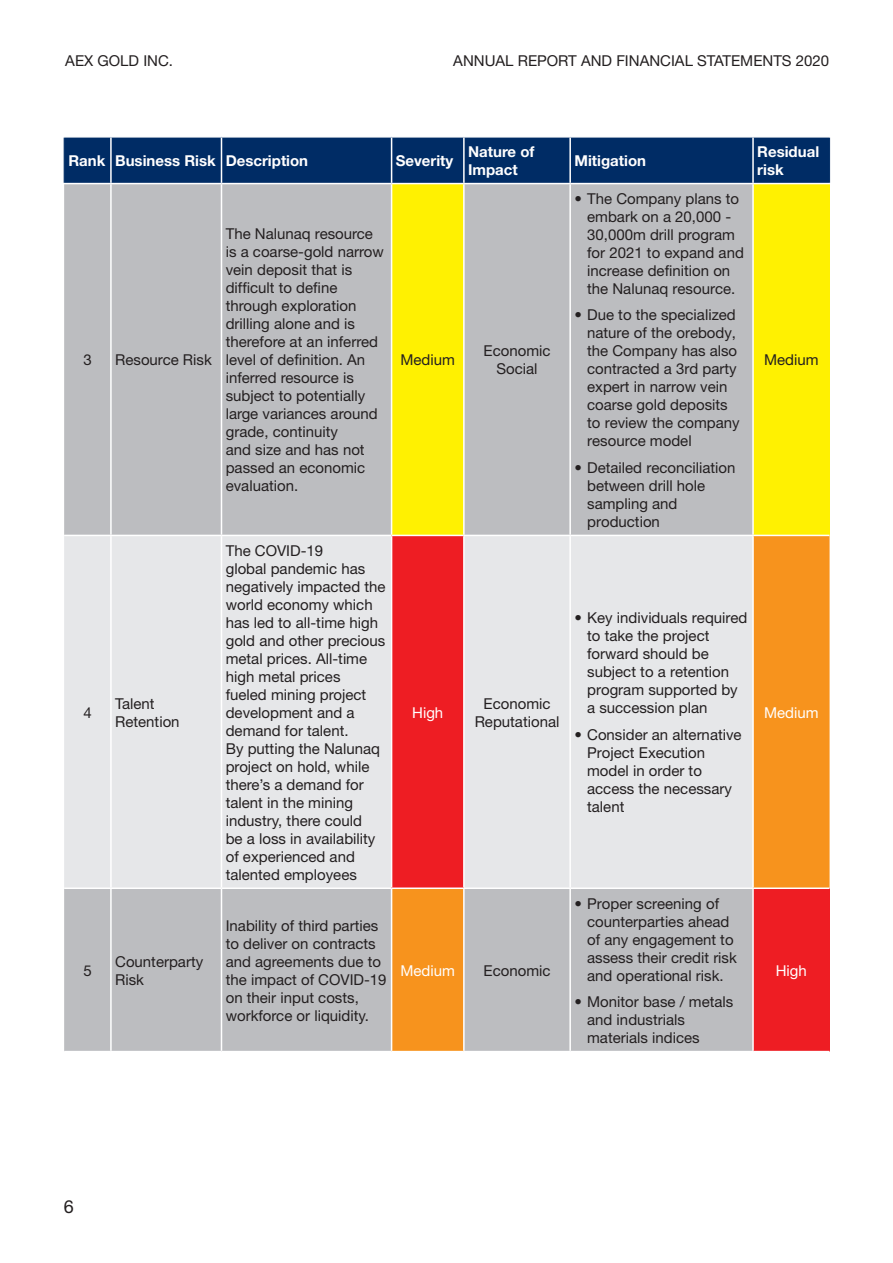
<style>
.page{position:relative;width:893px;height:1263px;background:#fff}
.page>*{position:absolute;margin:0;border:0;box-sizing:border-box;transform-origin:0 0}
.t1{font:18px "Helvetica Neue";color:#231f20}
.TABLE_column{font:15px/18px "Helvetica Neue";color:#231f20}
.TABLE_column-2{font:700 15px/18px "Helvetica Neue";color:#fff}
.TABLE_column-3{font:15px "Helvetica Neue";color:#fff}
.TABLE_stub{font:700 15px "Helvetica Neue";color:#fff}
.TABLE_stub-2{font:15px "Helvetica Neue";color:#231f20}
</style>
<div class="page">
<div style="left:65px;top:138px;width:764px;height:45px;background:#002c65"></div>
<div style="left:64px;top:184px;width:688px;height:867px;background:#bcbdc0"></div>
<div style="left:392px;top:184px;width:72px;height:351px;background:#fff101"></div>
<div style="left:753px;top:184px;width:77px;height:351px;background:#fff101"></div>
<div style="left:64px;top:536px;width:327px;height:351px;background:#e6e7e9"></div>
<svg style="left:392px;top:536px;width:438px;height:515px;background:#e0b6a3"></svg>
<div style="left:753px;top:888px;width:77px;height:163px;background:#ee1d23"></div>
<hr style="left:64px;top:138px;width:1px;height:45px;background:#002c65">
<hr style="left:829px;top:138px;width:1px;height:45px;background:#002c65">
<hr style="left:110px;top:138px;width:2px;height:45px;background:#fff">
<hr style="left:221px;top:138px;width:1px;height:45px;background:#fff">
<hr style="left:391px;top:138px;width:1px;height:45px;background:#fff">
<hr style="left:463px;top:138px;width:2px;height:45px;background:#fff">
<hr style="left:569px;top:138px;width:2px;height:45px;background:#fff">
<hr style="left:752px;top:138px;width:2px;height:45px;background:#fff">
<hr style="left:110px;top:184px;width:2px;height:351px;background:#fff">
<hr style="left:221px;top:184px;width:1px;height:351px;background:#fff">
<hr style="left:391px;top:184px;width:1px;height:351px;background:#fff">
<hr style="left:463px;top:184px;width:2px;height:351px;background:#fff">
<hr style="left:569px;top:184px;width:2px;height:351px;background:#fff">
<hr style="left:752px;top:184px;width:2px;height:351px;background:#fff">
<hr style="left:64px;top:535px;width:47px;height:1px;background:#fff">
<hr style="left:111px;top:535px;width:110px;height:1px;background:#fff">
<hr style="left:110px;top:536px;width:2px;height:351px;background:#fff">
<hr style="left:221px;top:535px;width:171px;height:1px;background:#fff">
<hr style="left:221px;top:536px;width:1px;height:351px;background:#fff">
<hr style="left:392px;top:535px;width:72px;height:1px;background:#fff">
<hr style="left:391px;top:536px;width:1px;height:351px;background:#fff">
<hr style="left:464px;top:535px;width:106px;height:1px;background:#fff">
<hr style="left:463px;top:536px;width:2px;height:351px;background:#fff">
<hr style="left:570px;top:535px;width:183px;height:1px;background:#fff">
<hr style="left:569px;top:536px;width:2px;height:351px;background:#fff">
<hr style="left:752px;top:536px;width:2px;height:351px;background:#fff">
<hr style="left:64px;top:887px;width:47px;height:2px;background:#fff">
<hr style="left:111px;top:887px;width:110px;height:2px;background:#fff">
<hr style="left:110px;top:889px;width:2px;height:162px;background:#fff">
<hr style="left:221px;top:887px;width:171px;height:2px;background:#fff">
<hr style="left:221px;top:889px;width:1px;height:162px;background:#fff">
<hr style="left:392px;top:887px;width:72px;height:2px;background:#fff">
<hr style="left:391px;top:889px;width:1px;height:162px;background:#fff">
<hr style="left:464px;top:887px;width:106px;height:2px;background:#fff">
<hr style="left:463px;top:889px;width:2px;height:162px;background:#fff">
<hr style="left:570px;top:887px;width:183px;height:2px;background:#fff">
<hr style="left:569px;top:889px;width:2px;height:162px;background:#fff">
<hr style="left:753px;top:887px;width:77px;height:2px;background:#fff">
<hr style="left:752px;top:889px;width:2px;height:162px;background:#fff">
<p class="TABLE_column" style="left:65px;top:51px;width:109px">AEX GOLD INC.</p>
<p class="TABLE_column" style="left:453px;top:51px;width:377px">ANNUAL REPORT AND FINANCIAL STATEMENTS 2020</p>
<p class="TABLE_stub" style="left:68px;top:151px;width:38px">Rank</p>
<p class="TABLE_column-2" style="left:115px;top:151px;width:102px">Business Risk</p>
<p class="TABLE_column-2" style="left:226px;top:151px;width:84px">Description</p>
<p class="TABLE_column-2" style="left:396px;top:151px;width:59px">Severity</p>
<p class="TABLE_column-2" style="left:468px;top:142px;width:68px">Nature of<br>Impact</p>
<p class="TABLE_column-2" style="left:574px;top:151px;width:73px">Mitigation</p>
<p class="TABLE_column-2" style="left:757px;top:142px;width:63px">Residual risk</p>
<p class="TABLE_stub-2" style="left:83px;top:351px;width:10px">3</p>
<p class="TABLE_column" style="left:115px;top:351px;width:98px">Resource Risk</p>
<p class="TABLE_column" style="left:226px;top:225px;width:160px">The Nalunaq resource is a coarse-gold narrow vein deposit that is difficult to define through exploration drilling alone and is therefore at an inferred level of definition. An inferred resource is subject to potentially large variances around grade, continuity<br>and size and has not passed an economic evaluation.</p>
<p class="TABLE_column" style="left:400px;top:351px;width:56px">Medium</p>
<p class="TABLE_column" style="left:484px;top:342px;width:68px">Economic</p>
<p class="TABLE_column" style="left:496px;top:360px;width:43px">Social</p>
<p class="TABLE_stub-2" style="left:83px;top:703px;width:10px">4</p>
<p class="TABLE_column" style="left:115px;top:694px;width:66px">Talent<br>Retention</p>
<p class="TABLE_stub-2" style="left:83px;top:961px;width:10px">5</p>
<p class="TABLE_column" style="left:115px;top:952px;width:90px">Counterparty<br>Risk</p>
<p class="TABLE_column" style="left:226px;top:541px;width:161px">The COVID-19<br>global pandemic has negatively impacted the world economy which has led to all-time high gold and other precious metal prices. All-time high metal prices<br>fueled mining project development and a demand for talent.</p>
<p class="TABLE_column" style="left:226px;top:739px;width:156px">By putting the Nalunaq project on hold, while there’s a demand for talent in the mining industry, there could be a loss in availability of experienced and talented employees</p>
<p class="TABLE_column" style="left:226px;top:916px;width:162px">Inability of third parties to deliver on contracts and agreements due to the impact of COVID-19 on their input costs, workforce or liquidity.</p>
<p class="TABLE_column-3" style="left:412px;top:703px;width:33px">High</p>
<p class="TABLE_column" style="left:484px;top:694px;width:68px">Economic</p>
<p class="TABLE_column" style="left:475px;top:712px;width:86px">Reputational</p>
<p class="TABLE_column-3" style="left:400px;top:961px;width:56px">Medium</p>
<p class="TABLE_column" style="left:484px;top:961px;width:68px">Economic</p>
<p class="TABLE_column" style="left:587px;top:189px;width:158px;text-indent:-13px">• The Company plans to embark on a 20,000 -<br>30,000m drill program for 2021 to expand and increase definition on the Nalunaq resource.</p>
<p class="TABLE_column" style="left:587px;top:306px;width:154px;text-indent:-13px">• Due to the specialized nature of the orebody, the Company has also contracted a 3rd party expert in narrow vein coarse gold deposits to review the company resource model</p>
<p class="TABLE_column" style="left:587px;top:458px;width:150px;text-indent:-13px">• Detailed reconciliation between drill hole sampling and production</p>
<p class="TABLE_column" style="left:587px;top:609px;width:162px;text-indent:-13px">• Key individuals required to take the project forward should be subject to a retention program supported by a succession plan</p>
<p class="TABLE_column" style="left:587px;top:725px;width:156px;text-indent:-13px">• Consider an alternative<br>Project Execution model in order to access the necessary talent</p>
<p class="TABLE_column" style="left:587px;top:894px;width:151px;text-indent:-13px">• Proper screening of counterparties ahead of any engagement to assess their credit risk and operational risk.</p>
<p class="TABLE_column" style="left:587px;top:992px;width:148px;text-indent:-13px">• Monitor base / metals and industrials materials indices</p>
<p class="TABLE_column" style="left:764px;top:351px;width:56px">Medium</p>
<p class="TABLE_column-3" style="left:764px;top:703px;width:56px">Medium</p>
<p class="TABLE_column-3" style="left:776px;top:961px;width:33px">High</p>
<p class="t1" style="left:64px;top:1196px;width:12px">6</p>
</div>
